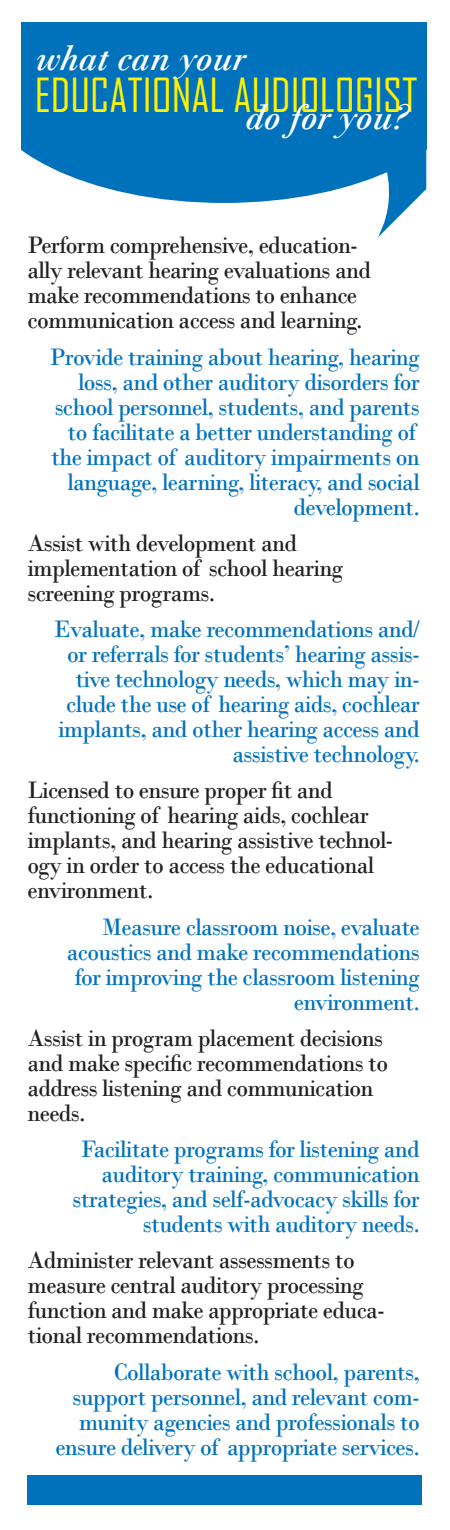
<style>
.page{position:relative;width:450px;height:1530px;background:#fff}
.page>*{position:absolute;margin:0;border:0;box-sizing:border-box;transform-origin:0 0}
.t1{font:45px "Agency FB";color:#fff101}
.t2{font:italic 37.5px "Bodoni";color:#fff}
.t3{font:25px/25px "Bodoni";letter-spacing:-.03em;color:#0072bc;text-align:right;scale:.96 1}
.t4{font:25px/25px "Bodoni";letter-spacing:-.03em;color:#231f20;scale:.96 1}
</style>
<div class="page">
<div style="left:21px;top:22px;width:405px;height:181px;background:#0072bc"></div>
<svg style="left:378px;top:148px;width:48px;height:90px"></svg>
<div style="left:27px;top:1475px;width:394px;height:30px;background:#0072bc"></div>
<h2 class="t2" style="left:35px;top:35px;width:219px">whatcan your</h2>
<h1 class="t1" style="left:35px;top:68px;width:384px">EDUCATIONAL AUDIOLOGIST</h1>
<h2 class="t2" style="left:244px;top:95px;width:162px">do foryou?</h2>
<p class="t4" style="left:28px;top:233px;width:359px">Perform comprehensive, education&shy;ally relevant hearing evaluations and make recommendations to enhance communication access and learning.</p>
<p class="t3" style="left:50px;top:344px;width:387px">Provide training about hearing, hearing loss, and other auditory disorders for school personnel, students, and parents to facilitate a better understanding of the impact of auditory impairments on language, learning, literacy, and social development.</p>
<p class="t4" style="left:27px;top:530px;width:331px">Assist with development and implementation of school hearing screening programs.</p>
<p class="t3" style="left:54px;top:617px;width:383px">Evaluate, make recommendations and/ or referrals for students’ hearing assis&shy;tive technology needs, which may in&shy;clude the use of hearing aids, cochlear implants, and other hearing access and assistive technology.</p>
<p class="t4" style="left:28px;top:778px;width:383px">Licensed to ensure proper fit and functioning of hearing aids, cochlear implants, and hearing assistive technol&shy;ogy in order to access the educational environment.</p>
<p class="t3" style="left:67px;top:914px;width:369px">Measure classroom noise, evaluate acoustics and make recommendations for improving the classroom listening environment.</p>
<p class="t4" style="left:28px;top:1025px;width:377px">Assist in program placement decisions and make specific recommendations to address listening and communication needs.</p>
<p class="t3" style="left:72px;top:1137px;width:364px">Facilitate programs for listening and auditory training, communication strategies, and self-advocacy skills for students with auditory needs.</p>
<p class="t4" style="left:28px;top:1248px;width:374px">Administer relevant assessments to measure central auditory processing function and make appropriate educa&shy;tional recommendations.</p>
<p class="t3" style="left:55px;top:1359px;width:381px">Collaborate with school, parents, support personnel, and relevant com&shy;munity agencies and professionals to ensure delivery of appropriate services.</p>
</div>
